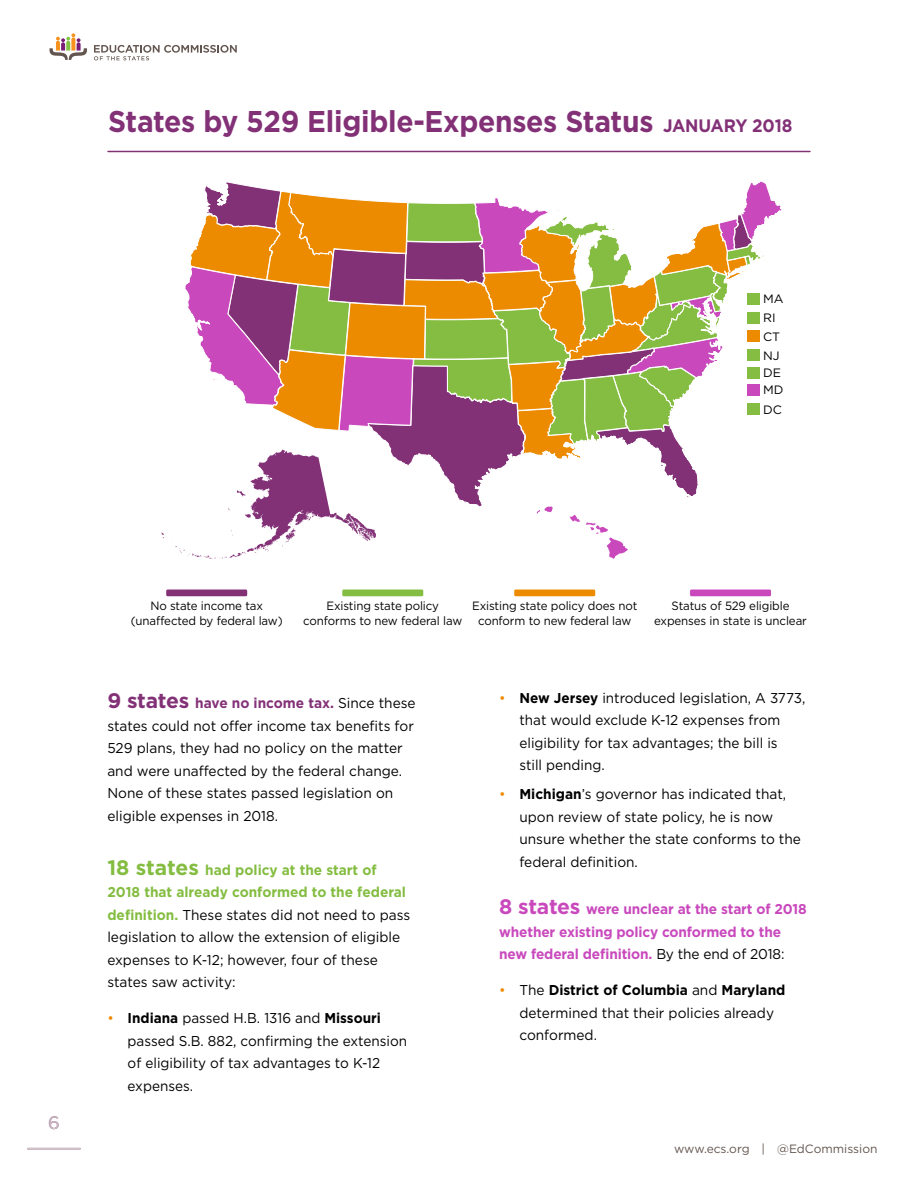
<style>
.page{position:relative;width:918px;height:1188px;background:#fff}
.page>*{position:absolute;margin:0;border:0;box-sizing:border-box;transform-origin:0 0}
.t1{font:700 30px "Gotham";letter-spacing:-.01em;color:#833177;scale:.94 1}
.t2{font:18px "Gotham";color:#833177}
.t3{font:14.25px/22.5px "Gotham";color:#000;scale:.96 1}
.t4{font:14.25px/22.5px "Gotham";color:#000;scale:.95 1}
.t5{font:700 14.25px/22.5px "Gotham";letter-spacing:-.01em;color:#c949bd;scale:.96 1}
.t6{font:12.15px/18.9px "Gotham";color:#000}
.t7{font:12px/15px "Gotham";letter-spacing:-.01em;color:#000;text-align:center;scale:.96 1}
.t8{font:12px "Gotham";color:#63554f}
.s1{font-size:18px}
.s2{font-weight:700;font-size:21px;color:#833177}
.s3{font-weight:700;color:#833177}
.s4{font-weight:700;font-size:21px;color:#84bd41}
.s5{font-weight:700;color:#84bd41}
.s6{color:#ed8b00}
.s7{font-weight:700}
.s8{font-size:21px}
.s9{font-weight:400;color:#000}
</style>
<div class="page">
<hr style="left:28px;top:1148px;width:52px;height:1px;background:#cdc6c4">
<svg style="left:50px;top:33px;width:37px;height:27px"></svg>
<svg style="left:94px;top:45px;width:143px;height:15px"></svg>
<hr style="left:108px;top:151px;width:702px;height:1px;background:#833177">
<svg style="left:161px;top:181px;width:621px;height:378px"></svg>
<div style="left:747px;top:293px;width:12px;height:12px;background:#84bd41"></div>
<div style="left:747px;top:312px;width:12px;height:12px;background:#84bd41"></div>
<div style="left:747px;top:330px;width:12px;height:12px;background:#ed8b00"></div>
<div style="left:747px;top:350px;width:12px;height:11px;background:#84bd41"></div>
<div style="left:747px;top:367px;width:12px;height:12px;background:#84bd41"></div>
<div style="left:747px;top:384px;width:12px;height:12px;background:#c949bd"></div>
<div style="left:747px;top:403px;width:12px;height:12px;background:#84bd41"></div>
<div style="left:166px;top:590px;width:81px;height:6px;background:#833177;border-radius:2px"></div>
<div style="left:342px;top:590px;width:81px;height:6px;background:#84bd41;border-radius:2px"></div>
<div style="left:514px;top:590px;width:81px;height:6px;background:#ed8b00;border-radius:2px"></div>
<div style="left:690px;top:590px;width:81px;height:6px;background:#c949bd;border-radius:2px"></div>
<h1 class="t1" style="left:108px;top:101px;width:730px">States by 529 Eligible-Expenses Status <span class="s1">JANUARY 2018</span></h1>
<p class="t6" style="left:763px;top:289px;width:22px">MA<br>RI<br>CT<br>NJ</p>
<p class="t6" style="left:763px;top:364px;width:22px;line-height:17.2px">DE<br>MD</p>
<p class="t6" style="left:763px;top:400px;width:20px">DC</p>
<p class="t2" style="left:48px;top:1111px;width:13px">6</p>
<p class="t7" style="left:131px;top:598px;width:160px">No state income tax (unaffected by federal law)</p>
<p class="t7" style="left:303px;top:598px;width:167px">Existing state policy conforms to new federal law</p>
<p class="t7" style="left:472px;top:598px;width:174px">Existing state policy does not conform to new federal law</p>
<p class="t7" style="left:654px;top:598px;width:161px">Status of 529 eligible expenses in state is unclear</p>
<p class="t3" style="left:107px;top:691px;width:323px"><span class="s2">9 states</span> <span class="s3">have no income tax.</span> Since these states could not offer income tax benefits for 529 plans, they had no policy on the matter and were unaffected by the federal change.<br>None of these states passed legislation on eligible expenses in 2018.</p>
<p class="t3" style="left:107px;top:858px;width:317px"><span class="s4">18 states</span> <span class="s5">had policy at the start of 2018 that already conformed to the federal definition.</span> These states did not need to pass legislation to allow the extension of eligible expenses to K-12; however, four of these states saw activity:</p>
<p class="t4" style="left:128px;top:1006px;width:296px;text-indent:-20px"><span class="s6">•</span> <span class="s7">Indiana</span> passed H.B. 1316 and <span class="s7">Missouri </span>passed S.B. 882, confirming the extension of eligibility of tax advantages to K-12 expenses.</p>
<p class="t4" style="left:519px;top:686px;width:303px;text-indent:-20px"><span class="s6">•</span> <span class="s7">New Jersey</span> introduced legislation, A 3773, that would exclude K-12 expenses from eligibility for tax advantages; the bill is<br>still pending.</p>
<p class="t3" style="left:519px;top:783px;width:295px;text-indent:-20px"><span class="s6">•</span> <span class="s7">Michigan</span>’s governor has indicated that, upon review of state policy, he is now unsure whether the state conforms to the federal definition.</p>
<p class="t5" style="left:499px;top:898px;width:322px"><span class="s8">8 states</span> were unclear at the start of 2018 whether existing policy conformed to the new federal definition. <span class="s9">By the end of 2018:</span></p>
<p class="t3" style="left:519px;top:979px;width:279px;text-indent:-20px"><span class="s6">•</span> The <span class="s7">District of Columbia</span> and <span class="s7">Maryland </span>determined that their policies already conformed.</p>
<p class="t8" style="left:674px;top:1141px;width:205px">www.ecs.org | @EdCommission</p>
</div>
